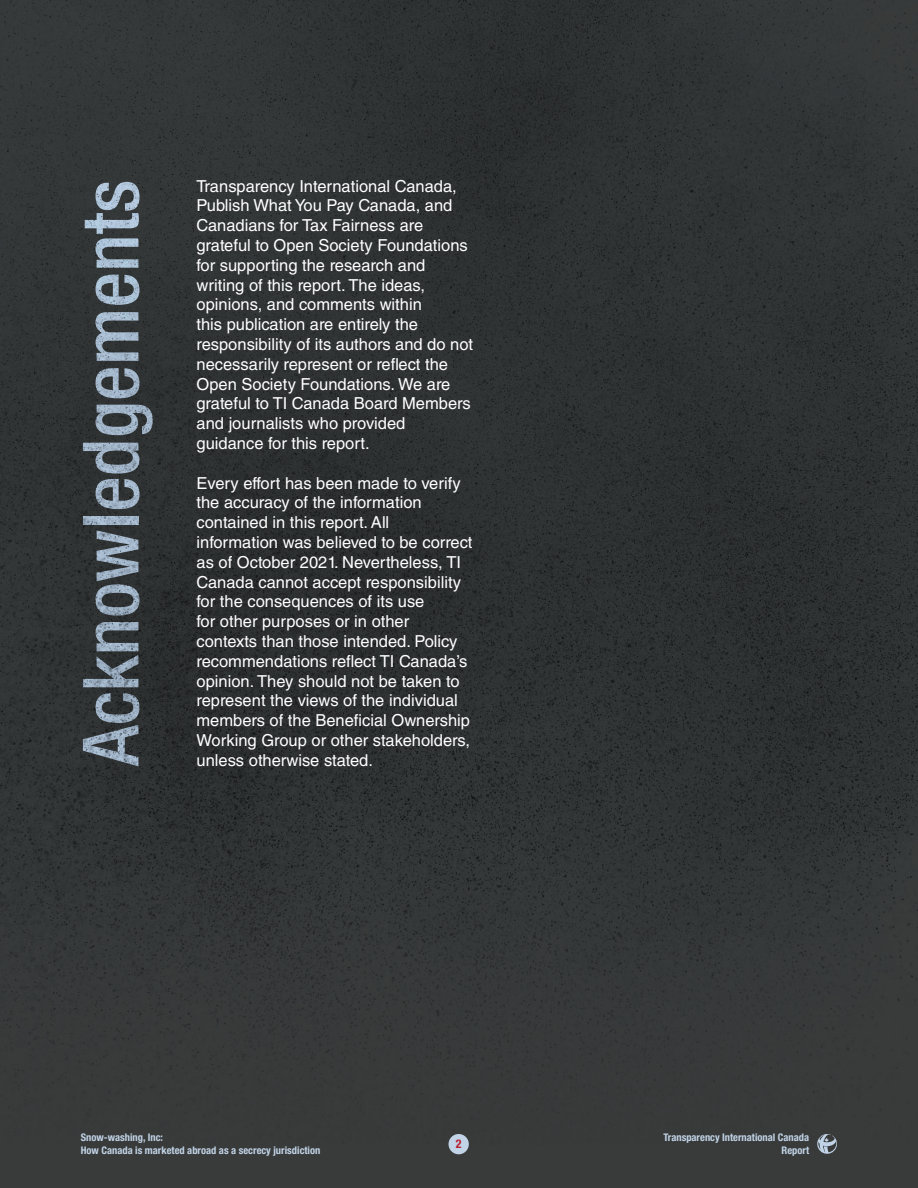
<style>
.page{position:relative;width:918px;height:1188px;background:#393b3b}
.page>*{position:absolute;margin:0;border:0;box-sizing:border-box;transform-origin:0 0}
.t1{font:500 condensed 77.7px "Helvetica Neue LT Std";color:#c1d3e6}
.t2{font:16.5px/19.8px "Helvetica LT Std";color:#fff}
.t3{font:700 condensed 12px "Helvetica Neue LT Std";color:#b72030}
.t4{font:700 condensed 10.5px/12.6px "Helvetica Neue LT Std";color:#c1d3e6}
</style>
<div class="page">
<img style="left:0;top:0;width:918px;height:1145px">
<div style="left:449px;top:1134px;width:20px;height:20px;background:#c1d3e6;border-radius:50%"></div>
<svg style="left:817px;top:1134px;width:20px;height:20px"></svg>
<h1 class="t1" style="left:65px;top:766px;width:588px;rotate:-90deg">Acknowledgements</h1>
<p class="t2" style="left:197px;top:176px;width:278px">Transparency International Canada, Publish What You Pay Canada, and Canadians for Tax Fairness are grateful to Open Society Foundations for supporting the research and writing of this report. The ideas, opinions, and comments within<br>this publication are entirely the responsibility of its authors and do not necessarily represent or reflect the Open Society Foundations. We are grateful to TI Canada Board Members and journalists who provided guidance for this report.</p>
<p class="t2" style="left:197px;top:473px;width:277px">Every effort has been made to verify the accuracy of the information contained in this report. All information was believed to be correct as of October 2021. Nevertheless, TI Canada cannot accept responsibility for the consequences of its use<br>for other purposes or in other contexts than those intended. Policy recommendations reflect TI Canada’s opinion. They should not be taken to represent the views of the individual members of the Beneficial Ownership Working Group or other stakeholders, unless otherwise stated.</p>
<p class="t4" style="left:81px;top:1131px;width:241px">Snow-washing, Inc:<br>How Canada is marketed abroad as a secrecy jurisdiction</p>
<p class="t3" style="left:456px;top:1137px;width:7px">2</p>
<p class="t4" style="left:664px;top:1131px;width:147px;text-align:right">Transparency International Canada<br>Report</p>
</div>
